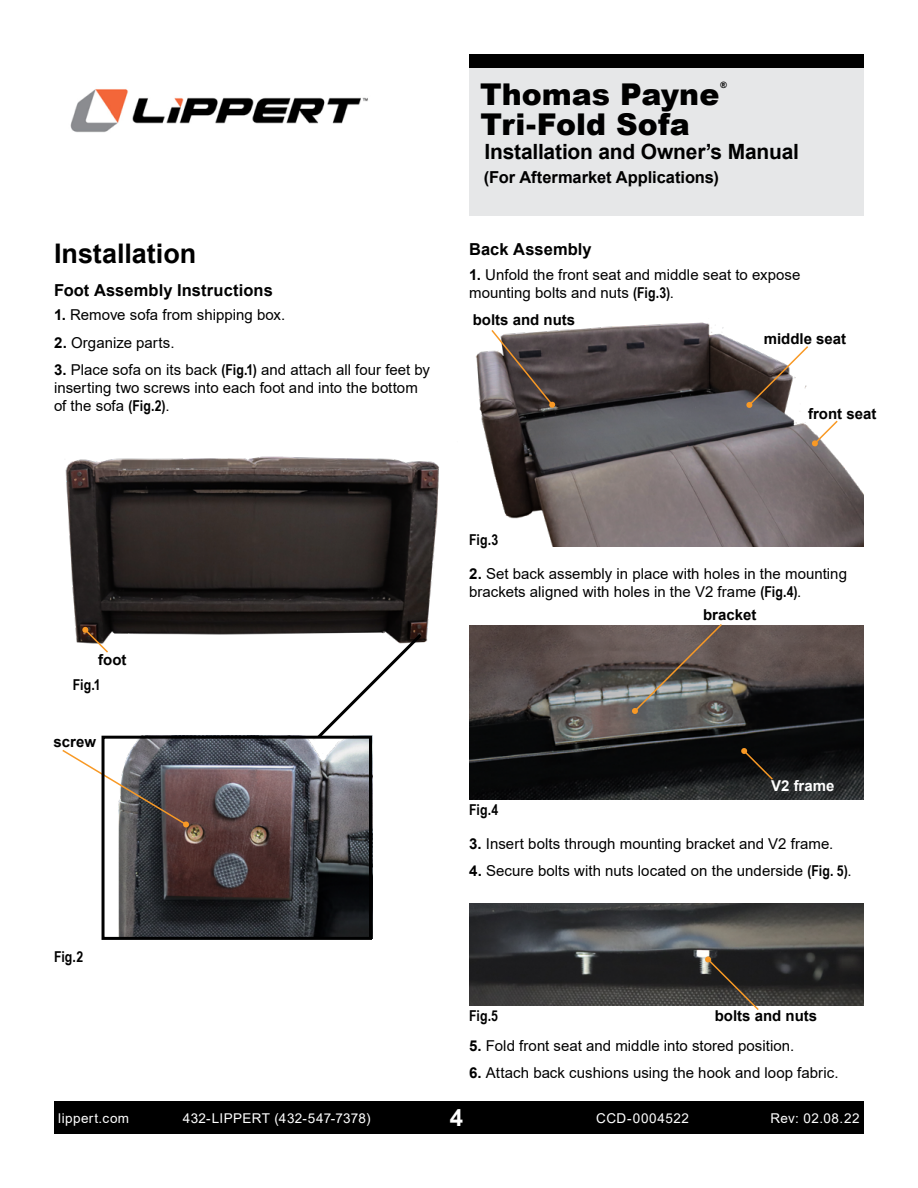
<style>
.page{position:relative;width:918px;height:1188px;background:#fff}
.page>*{position:absolute;margin:0;border:0;box-sizing:border-box;transform-origin:0 0}
.t1{font:900 30px "Arial";color:#000}
.t2{font:700 27px "Arial";color:#000}
.t3{font:700 24px "Arial";color:#fff}
.t4{font:700 21px "Arial";letter-spacing:-.01em;color:#000}
.t5{font:700 16.5px "Arial";letter-spacing:.005em;color:#000}
.t6{font:15px/18px "Arial";letter-spacing:.005em;color:#000}
.t7{font:700 15px "Arial";color:#000}
.t8{font:700 15px "Arial Narrow";color:#000}
.t9{font:700 15px "Arial";color:#fff}
.t10{font:13.5px "Arial";letter-spacing:.035em;color:#fff}
.t11{font:900 8.7px "Arial";color:#000}
.s1{font-weight:700}
.s2{font-family:"Arial Narrow";font-weight:700}
</style>
<div class="page">
<div style="left:54px;top:1102px;width:810px;height:32px;background:#000"></div>
<img style="left:70px;top:89px;width:298px;height:44px">
<div style="left:469px;top:54px;width:395px;height:162px;background:#e6e7e8"></div>
<div style="left:469px;top:54px;width:395px;height:14px;background:#000"></div>
<img style="left:65px;top:456px;width:374px;height:187px">
<img style="left:118px;top:740px;width:250px;height:196px">
<svg style="left:82px;top:627px;width:28px;height:26px"></svg>
<svg style="left:62px;top:748px;width:127px;height:80px"></svg>
<div style="left:102px;top:736px;width:270px;height:204px;border:3px solid #000"></div>
<svg style="left:314px;top:631px;width:111px;height:110px"></svg>
<img style="left:476px;top:322px;width:388px;height:225px">
<svg style="left:812px;top:419px;width:27px;height:28px"></svg>
<svg style="left:746px;top:345px;width:64px;height:63px"></svg>
<svg style="left:490px;top:328px;width:66px;height:80px;background:#6e6462"></svg>
<img style="left:469px;top:626px;width:395px;height:173px">
<img style="left:469px;top:904px;width:395px;height:101px">
<svg style="left:705px;top:956px;width:55px;height:54px;background:#45403b"></svg>
<svg style="left:741px;top:748px;width:33px;height:33px"></svg>
<svg style="left:632px;top:624px;width:92px;height:90px;background:#6c6560"></svg>
<h2 class="t2" style="left:54px;top:234px;width:144px">Installation</h2>
<p class="t5" style="left:54px;top:278px;width:220px">Foot Assembly Instructions</p>
<p class="t6" style="left:54px;top:306px;width:233px"><span class="s1">1.</span> Remove sofa from shipping box.</p>
<p class="t6" style="left:54px;top:333px;width:122px"><span class="s1">2.</span> Organize parts.</p>
<p class="t6" style="left:54px;top:361px;width:378px"><span class="s1">3.</span> Place sofa on its back <span class="s2">(Fig.1)</span> and attach all four feet by inserting two screws into each foot and into the bottom of the sofa <span class="s2">(Fig.2)</span>.</p>
<h1 class="t1" style="left:480px;top:73px;width:241px">Thomas Payne</h1>
<p class="t11" style="left:720px;top:79px;width:8px">®</p>
<h1 class="t1" style="left:480px;top:103px;width:211px">Tri-Fold Sofa</h1>
<h3 class="t4" style="left:484px;top:137px;width:316px">Installation and Owner’s Manual</h3>
<p class="t5" style="left:484px;top:166px;width:236px">(For Aftermarket Applications)</p>
<p class="t5" style="left:469px;top:238px;width:124px">Back Assembly</p>
<p class="t6" style="left:469px;top:265px;width:333px"><span class="s1">1.</span> Unfold the front seat and middle seat to expose mounting bolts and nuts <span class="s2">(Fig.3)</span>.</p>
<p class="t7" style="left:473px;top:309px;width:104px">bolts and nuts</p>
<p class="t7" style="left:764px;top:328px;width:84px">middle seat</p>
<p class="t7" style="left:808px;top:403px;width:70px">front seat</p>
<p class="t7" style="left:98px;top:649px;width:30px">foot</p>
<p class="t8" style="left:73px;top:673px;width:29px">Fig.1</p>
<p class="t7" style="left:54px;top:731px;width:44px">screw</p>
<p class="t8" style="left:54px;top:945px;width:31px">Fig.2</p>
<p class="t8" style="left:469px;top:528px;width:31px">Fig.3</p>
<p class="t6" style="left:469px;top:564px;width:379px"><span class="s1">2.</span> Set back assembly in place with holes in the mounting brackets aligned with holes in the V2 frame <span class="s2">(Fig.4)</span>.</p>
<p class="t7" style="left:703px;top:604px;width:55px">bracket</p>
<p class="t9" style="left:771px;top:776px;width:65px">V2 frame</p>
<p class="t8" style="left:469px;top:798px;width:31px">Fig.4</p>
<p class="t6" style="left:469px;top:834px;width:366px"><span class="s1">3.</span> Insert bolts through mounting bracket and V2 frame.</p>
<p class="t6" style="left:469px;top:862px;width:384px"><span class="s1">4.</span> Secure bolts with nuts located on the underside <span class="s2">(Fig. 5)</span>.</p>
<p class="t8" style="left:469px;top:1004px;width:31px">Fig.5</p>
<p class="t7" style="left:715px;top:1005px;width:104px">bolts and nuts</p>
<p class="t6" style="left:469px;top:1037px;width:327px"><span class="s1">5.</span> Fold front seat and middle into stored position.</p>
<p class="t6" style="left:469px;top:1064px;width:371px"><span class="s1">6.</span> Attach back cushions using the hook and loop fabric.</p>
<p class="t10" style="left:58px;top:1109px;width:72px">lippert.com</p>
<p class="t10" style="left:183px;top:1109px;width:189px">432-LIPPERT (432-547-7378)</p>
<h3 class="t3" style="left:450px;top:1100px;width:15px">4</h3>
<p class="t10" style="left:770px;top:1109px;width:91px">Rev: 02.08.22</p>
<p class="t10" style="left:596px;top:1109px;width:94px">CCD-0004522</p>
</div>
